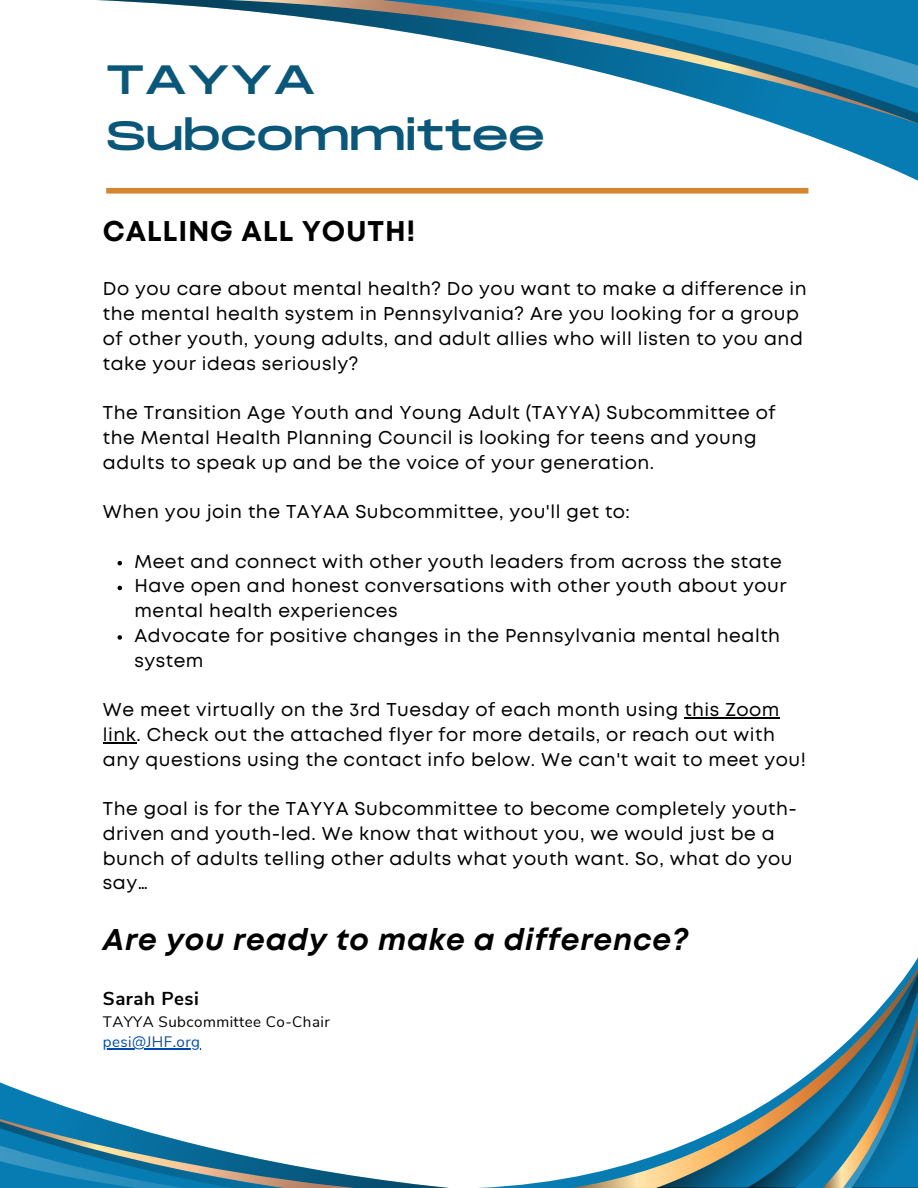
<style>
.page{position:relative;width:918px;height:1188px;background:#fff}
.page>*{position:absolute;margin:0;border:0;box-sizing:border-box;transform-origin:0 0}
.t1{font:40.95px/56.2px "Monument Extended";color:#0b5779}
.t2{font:italic 700 30px "Mont";letter-spacing:.03em;color:#000}
.t3{font:700 28.5px "Mont";letter-spacing:.03em;color:#000}
.t4{font:700 18.75px "Nunito Sans";letter-spacing:.03em;color:#000}
.t5{font:18.6px/24.8px "Mont";letter-spacing:.03em;color:#000}
.t6{font:15.15px "Nunito Sans";letter-spacing:.03em;color:#000}
.t7{font:15.15px "Nunito Sans";letter-spacing:.03em;color:#004aad}
</style>
<div class="page">
<svg style="left:611px;top:962px;width:307px;height:226px"></svg>
<svg style="left:656px;top:965px;width:91px;height:223px"></svg>
<svg style="left:747px;top:965px;width:171px;height:223px"></svg>
<svg style="left:118px;top:561px;width:4px;height:4px"></svg>
<svg style="left:118px;top:586px;width:4px;height:4px"></svg>
<svg style="left:118px;top:635px;width:4px;height:5px"></svg>
<hr style="left:684px;top:717px;width:96px;height:1px;background:#000">
<hr style="left:103px;top:742px;width:34px;height:1px;background:#000">
<hr style="left:103px;top:1048px;width:98px;height:1px;background:#004aad">
<svg style="left:97px;top:0;width:821px;height:181px"></svg>
<svg style="left:179px;top:0;width:185px;height:126px"></svg>
<svg style="left:364px;top:0;width:554px;height:126px"></svg>
<svg style="left:451px;top:0;width:467px;height:91px;background:#4190b3"></svg>
<svg style="left:0;top:1082px;width:611px;height:106px"></svg>
<svg style="left:0;top:1103px;width:501px;height:85px"></svg>
<div style="left:106px;top:188px;width:702px;height:6px;background:#d5862f"></div>
<h1 class="t1" style="left:106px;top:54px;width:440px">TAYYA<br>Subcommittee</h1>
<h3 class="t3" style="left:103px;top:221px;width:314px">CALLING ALL YOUTH!</h3>
<p class="t5" style="left:103px;top:278px;width:705px">Do you care about mental health? Do you want to make a difference in the mental health system in Pennsylvania? Are you looking for a group of other youth, young adults, and adult allies who will listen to you and take your ideas seriously?</p>
<p class="t5" style="left:103px;top:402px;width:674px">The Transition Age Youth and Young Adult (TAYYA) Subcommittee of the Mental Health Planning Council is looking for teens and young adults to speak up and be the voice of your generation.</p>
<p class="t5" style="left:103px;top:501px;width:529px">When you join the TAYAA Subcommittee, you'll get to:</p>
<p class="t5" style="left:134px;top:550px;width:654px">Meet and connect with other youth leaders from across the state Have open and honest conversations with other youth about your mental health experiences<br>Advocate for positive changes in the Pennsylvania mental health system</p>
<p class="t5" style="left:103px;top:699px;width:705px">We meet virtually on the 3rd Tuesday of each month using this Zoom link. Check out the attached flyer for more details, or reach out with any questions using the contact info below. We can't wait to meet you!</p>
<p class="t5" style="left:103px;top:798px;width:696px">The goal is for the TAYYA Subcommittee to become completely youth&shy;driven and youth-led. We know that without you, we would just be a bunch of adults telling other adults what youth want. So, what do you say…</p>
<h2 class="t2" style="left:103px;top:928px;width:587px">Are you ready to make a difference?</h2>
<p class="t4" style="left:103px;top:986px;width:98px">Sarah Pesi</p>
<p class="t6" style="left:103px;top:1011px;width:228px">TAYYA Subcommittee Co-Chair</p>
<p class="t7" style="left:103px;top:1032px;width:99px">pesi@JHF.org</p>
</div>
